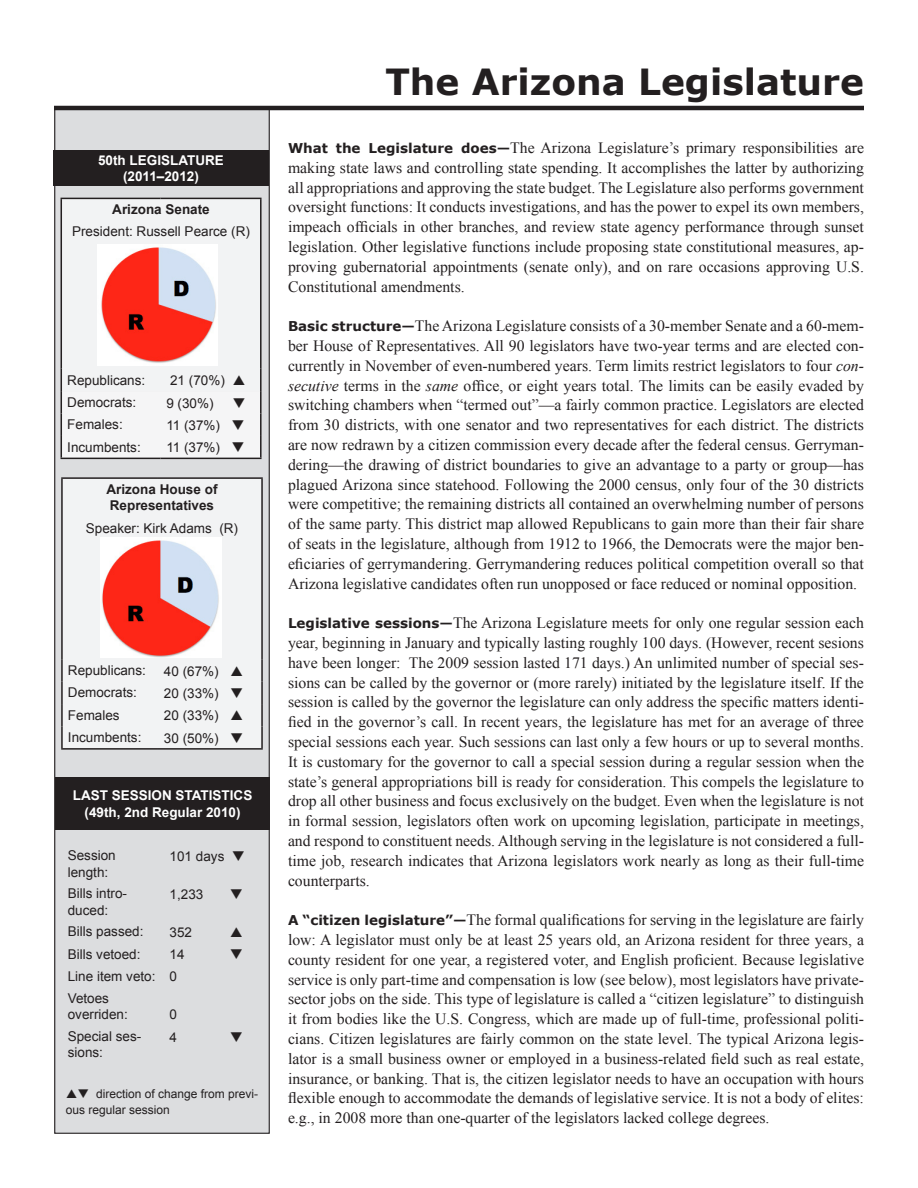
<style>
.page{position:relative;width:918px;height:1188px;background:#fff}
.page>*{position:absolute;margin:0;border:0;box-sizing:border-box;transform-origin:0 0}
.t1{font:700 36px "Verdana";color:#231f20}
.t2{font:15.75px/19.8px "Times New Roman";color:#231f20;text-align:justify}
.t3{font:13.5px/16.2px "Arial";color:#231f20}
.t4{font:700 13.5px "Arial";color:#fff}
.t5{font:700 13.5px "Arial";color:#231f20}
.t6{font:12px/16.2px "Arial";color:#231f20}
.s1{font-family:"Verdana";font-weight:700;font-size:13.5px}
.s2{font-style:italic}
</style>
<div class="page">
<div style="left:55px;top:109px;width:214px;height:1024px;background:#dcdddf"></div>
<hr style="left:54px;top:106px;width:810px;height:4px;background:#231f20">
<div style="left:63px;top:479px;width:198px;height:269px;background:#f2f3f4"></div>
<hr style="left:61px;top:477px;width:97px;height:2px;background:#231f20">
<hr style="left:61px;top:479px;width:2px;height:180px;background:#231f20">
<hr style="left:158px;top:477px;width:105px;height:2px;background:#231f20">
<hr style="left:261px;top:479px;width:2px;height:180px;background:#231f20">
<hr style="left:61px;top:682px;width:2px;height:22px;background:#231f20">
<hr style="left:261px;top:682px;width:2px;height:22px;background:#231f20">
<hr style="left:61px;top:704px;width:2px;height:22px;background:#231f20">
<hr style="left:261px;top:704px;width:2px;height:22px;background:#231f20">
<hr style="left:61px;top:726px;width:2px;height:22px;background:#231f20">
<hr style="left:261px;top:726px;width:2px;height:22px;background:#231f20">
<hr style="left:61px;top:748px;width:97px;height:2px;background:#231f20">
<hr style="left:158px;top:748px;width:105px;height:2px;background:#231f20">
<hr style="left:61px;top:659px;width:2px;height:23px;background:#231f20">
<hr style="left:261px;top:659px;width:2px;height:23px;background:#231f20">
<div style="left:54px;top:150px;width:215px;height:36px;background:#231f20"></div>
<hr style="left:160px;top:198px;width:102px;height:1px;background:#231f20">
<hr style="left:260px;top:199px;width:2px;height:170px;background:#231f20">
<hr style="left:260px;top:391px;width:2px;height:23px;background:#231f20">
<hr style="left:260px;top:414px;width:2px;height:22px;background:#231f20">
<hr style="left:260px;top:436px;width:2px;height:22px;background:#231f20">
<hr style="left:61px;top:458px;width:99px;height:1px;background:#231f20">
<hr style="left:160px;top:458px;width:102px;height:1px;background:#231f20">
<hr style="left:260px;top:369px;width:2px;height:22px;background:#231f20">
<div style="left:55px;top:778px;width:215px;height:52px;background:#231f20"></div>
<img style="left:101px;top:538px;width:120px;height:120px">
<svg style="left:231px;top:666px;width:11px;height:10px"></svg>
<svg style="left:231px;top:711px;width:11px;height:9px"></svg>
<svg style="left:61px;top:198px;width:200px;height:260px;background:#eed2d2"></svg>
<p class="t4" style="left:98px;top:151px;width:127px">50th LEGISLATURE</p>
<p class="t4" style="left:123px;top:167px;width:77px">(2011–2012)</p>
<p class="t5" style="left:112px;top:201px;width:99px">Arizona Senate</p>
<p class="t3" style="left:72px;top:223px;width:179px">President: Russell Pearce (R)</p>
<p class="t3" style="left:67px;top:372px;width:80px">Republicans:</p>
<p class="t3" style="left:170px;top:372px;width:56px">21 (70%)</p>
<p class="t3" style="left:67px;top:394px;width:71px">Democrats:</p>
<p class="t3" style="left:166px;top:395px;width:49px">9 (30%)</p>
<p class="t3" style="left:67px;top:417px;width:57px">Females:</p>
<p class="t3" style="left:166px;top:417px;width:80px">11 (37%) ❑</p>
<p class="t3" style="left:67px;top:439px;width:75px">Incumbents:</p>
<p class="t3" style="left:166px;top:440px;width:80px">11 (37%) ❑</p>
<p class="t5" style="left:106px;top:480px;width:113px">Arizona House of</p>
<p class="t5" style="left:110px;top:497px;width:106px">Representatives</p>
<p class="t3" style="left:86px;top:520px;width:154px">Speaker: Kirk Adams (R)</p>
<p class="t3" style="left:68px;top:662px;width:80px">Republicans:</p>
<p class="t3" style="left:164px;top:663px;width:56px">40 (67%)</p>
<p class="t3" style="left:68px;top:685px;width:71px">Democrats:</p>
<p class="t3" style="left:164px;top:685px;width:81px">20 (33%) ❑</p>
<p class="t3" style="left:68px;top:707px;width:53px">Females</p>
<p class="t3" style="left:164px;top:708px;width:56px">20 (33%)</p>
<p class="t3" style="left:68px;top:730px;width:75px">Incumbents:</p>
<p class="t3" style="left:164px;top:730px;width:81px">30 (50%) ❑</p>
<p class="t4" style="left:73px;top:787px;width:181px">LAST SESSION STATISTICS</p>
<p class="t4" style="left:85px;top:803px;width:158px">(49th, 2nd Regular 2010)</p>
<p class="t3" style="left:68px;top:848px;width:50px">Session length:</p>
<p class="t3" style="left:170px;top:848px;width:77px">101 days ❑</p>
<p class="t3" style="left:68px;top:886px;width:61px">Bills intro&shy;duced:</p>
<p class="t3" style="left:170px;top:886px;width:35px">1,233</p>
<p class="t3" style="left:68px;top:924px;width:77px">Bills passed:</p>
<p class="t3" style="left:170px;top:924px;width:24px">352</p>
<p class="t3" style="left:68px;top:946px;width:74px">Bills vetoed:</p>
<p class="t3" style="left:170px;top:947px;width:17px">14</p>
<p class="t3" style="left:68px;top:969px;width:89px">Line item veto:</p>
<p class="t3" style="left:170px;top:969px;width:9px">0</p>
<p class="t3" style="left:68px;top:990px;width:43px">Vetoes</p>
<p class="t3" style="left:68px;top:1007px;width:62px">overriden:</p>
<p class="t3" style="left:170px;top:1007px;width:9px">0</p>
<p class="t3" style="left:68px;top:1028px;width:75px">Special ses&shy;sions:</p>
<p class="t3" style="left:170px;top:1029px;width:9px">4</p>
<p class="t6" style="left:66px;top:1086px;width:194px;text-indent:12px">❑ direction of change from previ&shy;ous regular session</p>
<p class="t1" style="left:385px;top:59px;width:480px">The Arizona Legislature</p>
<p class="t2" style="left:288px;top:138px;width:578px"><span class="s1">What the Legislature does—</span>The Arizona Legislature’s primary responsibilities are making state laws and controlling state spending. It accomplishes the latter by authorizing all appropriations and approving the state budget. The Legislature also performs government oversight functions: It conducts investigations, and has the power to expel its own members, impeach officials in other branches, and review state agency performance through sunset legislation. Other legislative functions include proposing state constitutional measures, ap&shy;proving gubernatorial appointments (senate only), and on rare occasions approving U.S.<br>Constitutional amendments.</p>
<p class="t2" style="left:288px;top:316px;width:578px"><span class="s1">Basic structure—</span>The Arizona Legislature consists of a 30-member Senate and a 60-mem&shy;ber House of Representatives. All 90 legislators have two-year terms and are elected con&shy;currently in November of even-numbered years. Term limits restrict legislators to four <span class="s2">con&shy;secutive</span> terms in the <span class="s2">same</span> office, or eight years total. The limits can be easily evaded by switching chambers when “termed out”—a fairly common practice. Legislators are elected from 30 districts, with one senator and two representatives for each district. The districts are now redrawn by a citizen commission every decade after the federal census. Gerryman&shy;dering—the drawing of district boundaries to give an advantage to a party or group—has plagued Arizona since statehood. Following the 2000 census, only four of the 30 districts were competitive; the remaining districts all contained an overwhelming number of persons of the same party. This district map allowed Republicans to gain more than their fair share of seats in the legislature, although from 1912 to 1966, the Democrats were the major ben&shy;eficiaries of gerrymandering. Gerrymandering reduces political competition overall so that Arizona legislative candidates often run unopposed or face reduced or nominal opposition.</p>
<p class="t2" style="left:288px;top:613px;width:578px"><span class="s1">Legislative sessions—</span>The Arizona Legislature meets for only one regular session each year, beginning in January and typically lasting roughly 100 days. (However, recent sesions have been longer: The 2009 session lasted 171 days.) An unlimited number of special ses&shy;sions can be called by the governor or (more rarely) initiated by the legislature itself. If the session is called by the governor the legislature can only address the specific matters identi&shy;fied in the governor’s call. In recent years, the legislature has met for an average of three special sessions each year. Such sessions can last only a few hours or up to several months.<br>It is customary for the governor to call a special session during a regular session when the state’s general appropriations bill is ready for consideration. This compels the legislature to drop all other business and focus exclusively on the budget. Even when the legislature is not in formal session, legislators often work on upcoming legislation, participate in meetings, and respond to constituent needs. Although serving in the legislature is not considered a full&shy;time job, research indicates that Arizona legislators work nearly as long as their full-time counterparts.</p>
<p class="t2" style="left:288px;top:910px;width:578px"><span class="s1">A “citizen legislature”—</span>The formal qualifications for serving in the legislature are fairly low: A legislator must only be at least 25 years old, an Arizona resident for three years, a county resident for one year, a registered voter, and English proficient. Because legislative service is only part-time and compensation is low (see below), most legislators have private&shy;sector jobs on the side. This type of legislature is called a “citizen legislature” to distinguish it from bodies like the U.S. Congress, which are made up of full-time, professional politi&shy;cians. Citizen legislatures are fairly common on the state level. The typical Arizona legis&shy;lator is a small business owner or employed in a business-related field such as real estate, insurance, or banking. That is, the citizen legislator needs to have an occupation with hours flexible enough to accommodate the demands of legislative service. It is not a body of elites: e.g., in 2008 more than one-quarter of the legislators lacked college degrees.</p>
</div>
